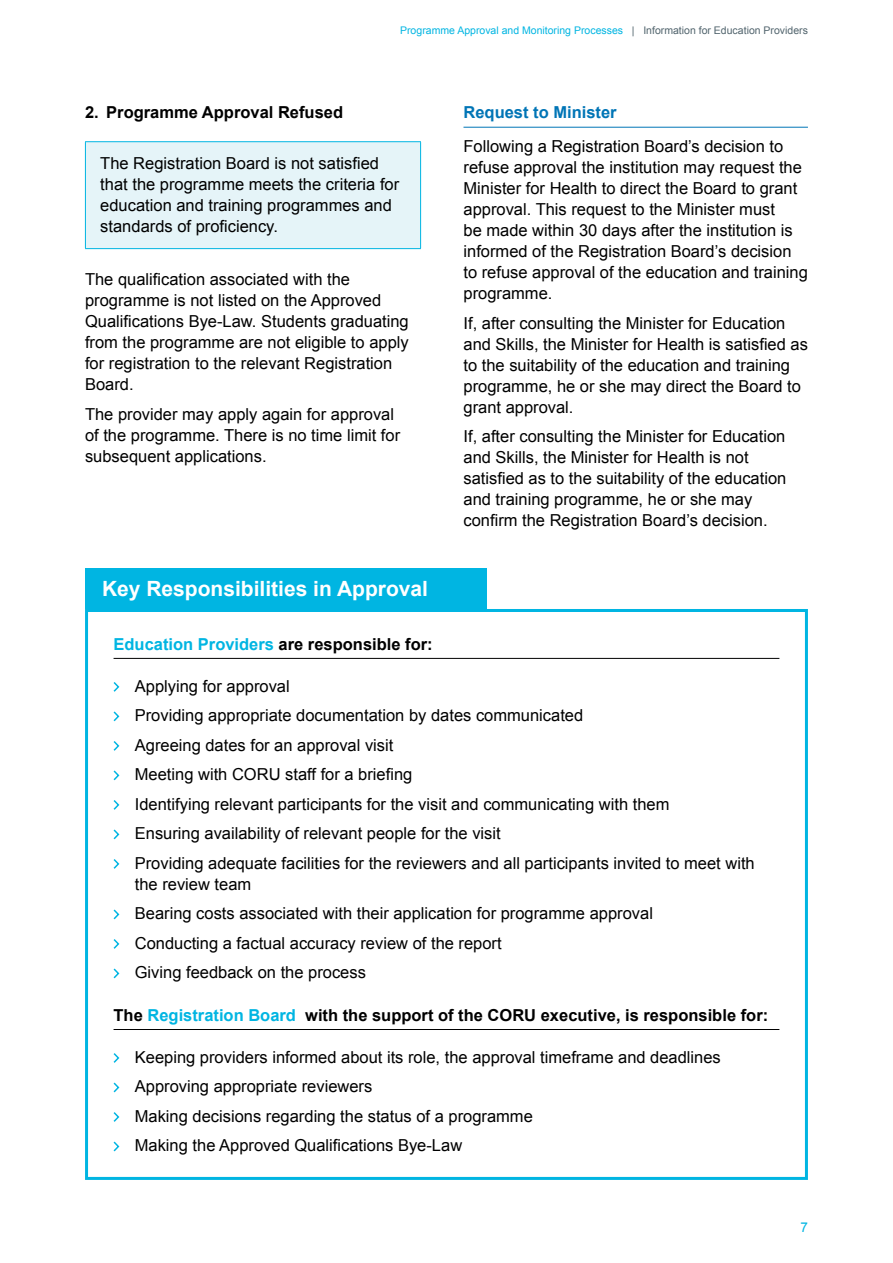
<style>
.page{position:relative;width:893px;height:1263px;background:#fff}
.page>*{position:absolute;margin:0;border:0;box-sizing:border-box;transform-origin:0 0}
.t1{font:700 21px "Arial";color:#fff}
.t2{font:16.5px/21px "Arial";color:#000}
.t3{font:700 16.5px "Arial";color:#000}
.t4{font:700 16.5px "Arial";color:#00b5e2}
.t5{font:700 16.5px "Arial";color:#0075b6}
.t6{font:13.5px "Arial";color:#00b5e2}
.t7{font:10.5px "Arial";color:#00b5e2}
.s1{color:#51646d}
.s2{color:#000}
.s3{color:#00b5e2}
.s4{color:#fff}
</style>
<div class="page">
<div style="left:85px;top:142px;width:336px;height:107px;background:#e5f4f8"></div>
<hr style="left:85px;top:141px;width:336px;height:1px;background:#00b5e2">
<hr style="left:85px;top:142px;width:1px;height:106px;background:#00b5e2">
<hr style="left:420px;top:142px;width:1px;height:106px;background:#00b5e2">
<hr style="left:85px;top:248px;width:336px;height:1px;background:#00b5e2">
<hr style="left:463px;top:127px;width:345px;height:1px;background:#0075b6">
<hr style="left:114px;top:658px;width:665px;height:1px;background:#000">
<hr style="left:114px;top:1029px;width:665px;height:1px;background:#000">
<svg style="left:113px;top:682px;width:7px;height:10px"></svg>
<svg style="left:113px;top:711px;width:7px;height:11px"></svg>
<svg style="left:113px;top:741px;width:7px;height:10px"></svg>
<svg style="left:113px;top:770px;width:7px;height:11px"></svg>
<svg style="left:113px;top:800px;width:7px;height:10px"></svg>
<svg style="left:113px;top:829px;width:7px;height:11px"></svg>
<svg style="left:113px;top:859px;width:7px;height:10px"></svg>
<svg style="left:113px;top:909px;width:7px;height:11px"></svg>
<svg style="left:113px;top:939px;width:7px;height:10px"></svg>
<svg style="left:113px;top:968px;width:7px;height:11px"></svg>
<svg style="left:113px;top:1053px;width:7px;height:10px"></svg>
<svg style="left:113px;top:1082px;width:7px;height:11px"></svg>
<svg style="left:113px;top:1112px;width:7px;height:10px"></svg>
<svg style="left:113px;top:1141px;width:7px;height:11px"></svg>
<div style="left:85px;top:609px;width:723px;height:571px;border:3px solid #00b5e2"></div>
<div style="left:85px;top:568px;width:402px;height:41px;background:#00b5e2"></div>
<p class="t7" style="left:400px;top:23px;width:409px">Programme Approval and Monitoring Processes <span class="s1">| Information for Education Providers</span></p>
<p class="t3" style="left:85px;top:102px;width:260px">2. Programme Approval Refused</p>
<p class="t2" style="left:100px;top:152px;width:300px">The Registration Board is not satisfied that the programme meets the criteria for education and training programmes and standards of proficiency.</p>
<p class="t2" style="left:85px;top:269px;width:325px">The qualification associated with the programme is not listed on the Approved Qualifications Bye-Law. Students graduating from the programme are not eligible to apply for registration to the relevant Registration Board.</p>
<p class="t2" style="left:85px;top:404px;width:317px">The provider may apply again for approval of the programme. There is no time limit for subsequent applications.</p>
<p class="t1" style="left:102px;top:575px;width:327px">Key Responsibilities in Approval</p>
<p class="t5" style="left:463px;top:102px;width:155px">Request to Minister</p>
<p class="t2" style="left:463px;top:136px;width:346px">Following a Registration Board’s decision to refuse approval the institution may request the Minister for Health to direct the Board to grant approval. This request to the Minister must<br>be made within 30 days after the institution is informed of the Registration Board’s decision to refuse approval of the education and training programme.</p>
<p class="t2" style="left:463px;top:312px;width:346px">If, after consulting the Minister for Education and Skills, the Minister for Health is satisfied as to the suitability of the education and training programme, he or she may direct the Board to grant approval.</p>
<p class="t2" style="left:463px;top:426px;width:324px">If, after consulting the Minister for Education and Skills, the Minister for Health is not satisfied as to the suitability of the education and training programme, he or she may confirm the Registration Board’s decision.</p>
<p class="t4" style="left:114px;top:633px;width:321px">Education Providers <span class="s2">are responsible for:</span></p>
<p class="t2" style="left:135px;top:671px;width:621px;line-height:29.5px">Applying for approval<br>Providing appropriate documentation by dates communicated<br>Agreeing dates for an approval visit<br>Meeting with CORU staff for a briefing<br>Identifying relevant participants for the visit and communicating with them<br>Ensuring availability of relevant people for the visit<br>Providing adequate facilities for the reviewers and all participants invited to meet with</p>
<p class="t2" style="left:135px;top:869px;width:520px;line-height:29.5px">the review team<br>Bearing costs associated with their application for programme approval Conducting a factual accuracy review of the report<br>Giving feedback on the process</p>
<p class="t3" style="left:114px;top:1004px;width:656px">The <span class="s3">Registration Board</span><span class="s4">,</span> with the support of the CORU executive, is responsible for:</p>
<p class="t2" style="left:135px;top:1042px;width:588px;line-height:29.5px">Keeping providers informed about its role, the approval timeframe and deadlines Approving appropriate reviewers<br>Making decisions regarding the status of a programme<br>Making the Approved Qualifications Bye-Law</p>
<p class="t6" style="left:800px;top:1219px;width:9px">7</p>
</div>
